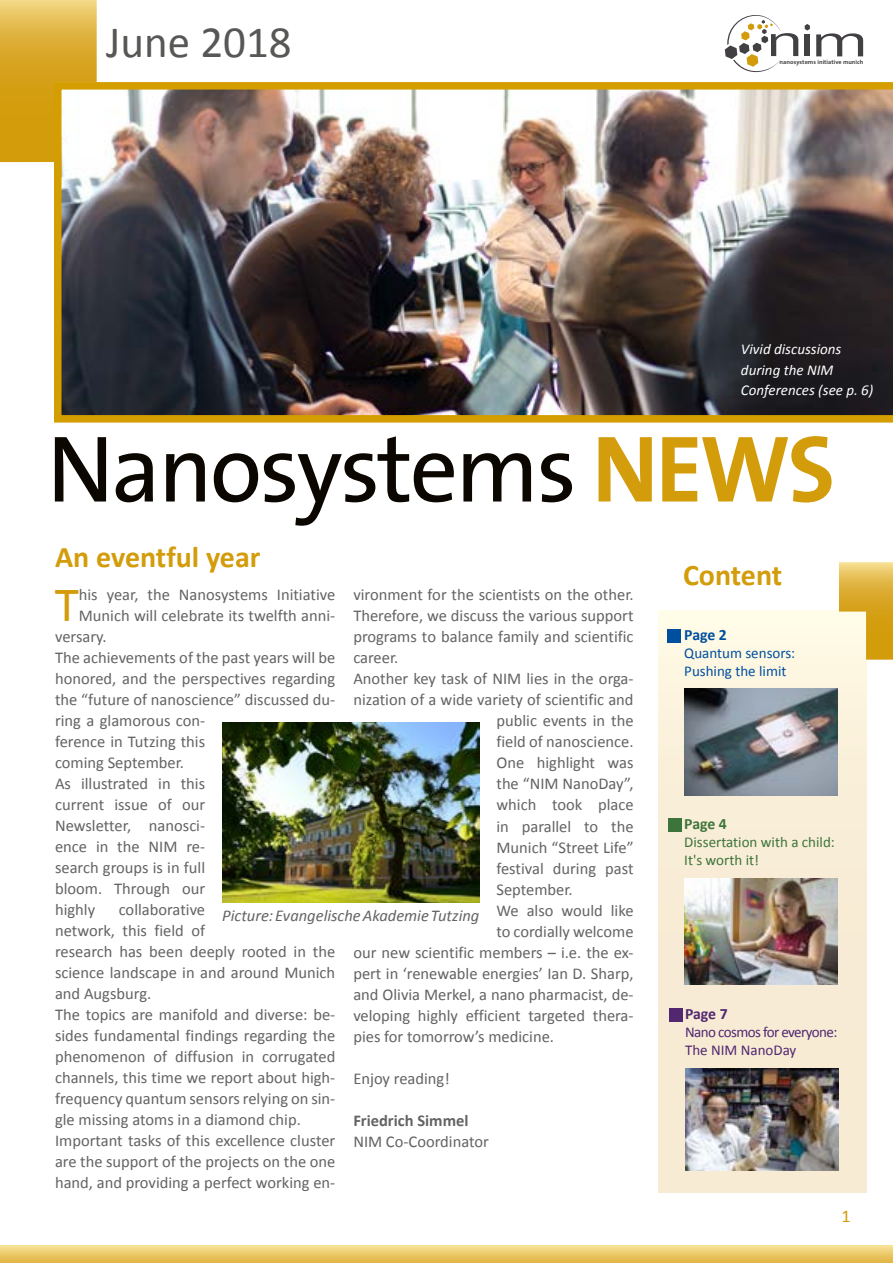
<style>
.page{position:relative;width:893px;height:1263px;background:#fff}
.page>*{position:absolute;margin:0;border:0;box-sizing:border-box;transform-origin:0 0}
.t1{font:95.25px "The Sans";letter-spacing:-.03em;color:#0b0700}
.t2{font:49.65px "Calibri";color:#d39c0a}
.t3{font:45px "Calibri";color:#575756}
.t4{font:700 30px "Calibri";color:#d39c0a}
.t5{font:18px "Calibri";color:#d39c0a}
.t6{font:16.5px/21px "Calibri";color:#646363}
.t7{font:italic 16.5px "Calibri";color:#646363}
.t8{font:700 16.5px "Calibri";color:#646363}
.t9{font:700 15.75px "Calibri";color:#004f9f}
.t10{font:700 15.75px "Calibri";color:#512770}
.t11{font:700 15.75px "Calibri";color:#3d743b}
.t12{font:italic 15px/20.2px "Calibri";color:#fff}
.t13{font:15px/18px "Calibri";letter-spacing:-.04em;color:#512770}
.t14{font:15px/18px "Calibri";color:#3d743b}
.t15{font:15px/18px "Calibri";color:#004f9f}
.t16{font:5.85px "The Sans Bold";color:#434044;scale:1.08 1}
.s1{font-family:"The Sans Bold Caps";color:#fff}
</style>
<div class="page">
<div style="left:658px;top:611px;width:208px;height:581px;background:linear-gradient(to bottom,#f9f2de,#f5e7d0)"></div>
<img style="left:54px;top:82px;width:839px;height:341px">
<div style="left:667px;top:629px;width:14px;height:14px;background:#004f9f"></div>
<div style="left:669px;top:1008px;width:13px;height:14px;background:#512770"></div>
<div style="left:668px;top:818px;width:13px;height:14px;background:#3d743b"></div>
<img style="left:685px;top:878px;width:153px;height:106px">
<img style="left:685px;top:689px;width:153px;height:106px">
<img style="left:685px;top:1068px;width:154px;height:102px">
<img style="left:222px;top:722px;width:257px;height:180px">
<div style="left:805px;top:34px;width:5px;height:22px;background:#434044"></div>
<svg style="left:816px;top:33px;width:47px;height:23px"></svg>
<svg style="left:805px;top:24px;width:5px;height:7px"></svg>
<svg style="left:725px;top:15px;width:73px;height:57px"></svg>
<svg style="left:0;top:0;width:97px;height:162px"></svg>
<svg style="left:0;top:1246px;width:893px;height:17px;background:#ebc96a"></svg>
<svg style="left:839px;top:562px;width:54px;height:98px;background:#e5c160"></svg>
<h3 class="t3" style="left:106px;top:14px;width:187px">June 2018</h3>
<p class="t16" style="left:780px;top:59px;width:79px">nanosystems initiative munich</p>
<p class="t12" style="left:741px;top:339px;width:134px">Vivid discussions during the NIM<br>Conferences (see p. 6)</p>
<h1 class="t1" style="left:47px;top:390px;width:790px">Nanosystems <span class="s1">NEWS</span></h1>
<h3 class="t4" style="left:55px;top:538px;width:207px">An eventful year</h3>
<h2 class="t2" style="left:55px;top:573px;width:26px">T</h2>
<p class="t6" style="left:79px;top:584px;width:258px">his year, the Nanosystems Initiative</p>
<p class="t6" style="left:353px;top:584px;width:282px">vironment for the scientists on the other.</p>
<p class="t6" style="left:353px;top:605px;width:282px">Therefore, we discuss the various support</p>
<p class="t6" style="left:353px;top:626px;width:282px">programs to balance family and scientific</p>
<p class="t6" style="left:353px;top:647px;width:46px">career.</p>
<p class="t6" style="left:353px;top:668px;width:282px">Another key task of NIM lies in the orga-</p>
<p class="t6" style="left:353px;top:689px;width:282px">nization of a wide variety of scientific and</p>
<p class="t6" style="left:496px;top:710px;width:139px">public events in the</p>
<p class="t6" style="left:496px;top:731px;width:139px">field of nanoscience.</p>
<p class="t6" style="left:496px;top:752px;width:139px">One highlight was</p>
<p class="t6" style="left:496px;top:773px;width:139px">the “NIM NanoDay”,</p>
<p class="t6" style="left:496px;top:794px;width:139px">which took place</p>
<p class="t6" style="left:496px;top:815px;width:139px">in parallel to the</p>
<p class="t6" style="left:496px;top:836px;width:139px">Munich “Street Life”</p>
<p class="t6" style="left:496px;top:857px;width:139px">festival during past</p>
<p class="t6" style="left:496px;top:878px;width:78px">September.</p>
<p class="t6" style="left:496px;top:899px;width:139px">We also would like</p>
<p class="t6" style="left:496px;top:920px;width:139px">to cordially welcome</p>
<p class="t6" style="left:353px;top:942px;width:282px">our new scientific members – i.e. the ex-</p>
<p class="t6" style="left:353px;top:963px;width:282px">pert in ‘renewable energies’ Ian D. Sharp,</p>
<p class="t6" style="left:353px;top:984px;width:282px">and Olivia Merkel, a nano pharmacist, de-</p>
<p class="t6" style="left:353px;top:1005px;width:282px">veloping highly efficient targeted thera-</p>
<p class="t6" style="left:353px;top:1026px;width:202px">pies for tomorrow’s medicine.</p>
<p class="t6" style="left:353px;top:1068px;width:98px">Enjoy reading!</p>
<p class="t8" style="left:353px;top:1109px;width:117px">Friedrich Simmel</p>
<p class="t6" style="left:353px;top:1131px;width:137px">NIM Co-Coordinator</p>
<p class="t6" style="left:79px;top:605px;width:258px">Munich will celebrate its twelfth anni-</p>
<p class="t6" style="left:55px;top:626px;width:53px">versary.</p>
<p class="t6" style="left:55px;top:647px;width:282px">The achievements of the past years will be</p>
<p class="t6" style="left:55px;top:668px;width:282px">honored, and the perspectives regarding</p>
<p class="t6" style="left:55px;top:689px;width:282px">the “future of nanoscience” discussed du-</p>
<p class="t6" style="left:55px;top:710px;width:152px">ring a glamorous con-</p>
<p class="t6" style="left:55px;top:731px;width:152px">ference in Tutzing this</p>
<p class="t6" style="left:55px;top:752px;width:130px">coming September.</p>
<p class="t6" style="left:55px;top:773px;width:152px">As illustrated in this</p>
<p class="t6" style="left:55px;top:794px;width:152px">current issue of our</p>
<p class="t6" style="left:55px;top:815px;width:152px">Newsletter, nanosci-</p>
<p class="t6" style="left:55px;top:836px;width:152px">ence in the NIM re-</p>
<p class="t6" style="left:55px;top:857px;width:152px">search groups is in full</p>
<p class="t6" style="left:55px;top:878px;width:152px">bloom. Through our</p>
<p class="t6" style="left:55px;top:899px;width:42px">highly</p>
<p class="t6" style="left:55px;top:899px;width:282px;text-indent:64px">collaborative<br>network, this field of<br>research has been deeply rooted in the science landscape in and around Munich and Augsburg.<br>The topics are manifold and diverse: be&shy;sides fundamental findings regarding the phenomenon of diffusion in corrugated channels, this time we report about high&shy;frequency quantum sensors relying on sin&shy;gle missing atoms in a diamond chip.<br>Important tasks of this excellence cluster are the support of the projects on the one hand, and providing a perfect working en-</p>
<p class="t7" style="left:222px;top:905px;width:259px">Picture: Evangelische Akademie Tutzing</p>
<h3 class="t4" style="left:683px;top:556px;width:101px">Content</h3>
<p class="t9" style="left:684px;top:624px;width:44px">Page 2</p>
<p class="t15" style="left:684px;top:644px;width:113px">Quantum sensors:<br>Pushing the limit</p>
<p class="t11" style="left:684px;top:813px;width:44px">Page 4</p>
<p class="t14" style="left:684px;top:833px;width:152px">Dissertation with a child:<br>It's worth it!</p>
<p class="t10" style="left:685px;top:1003px;width:44px">Page 7</p>
<p class="t13" style="left:685px;top:1023px;width:154px">Nano cosmos for everyone:<br>The NIM NanoDay</p>
<p class="t5" style="left:842px;top:1205px;width:11px">1</p>
</div>
